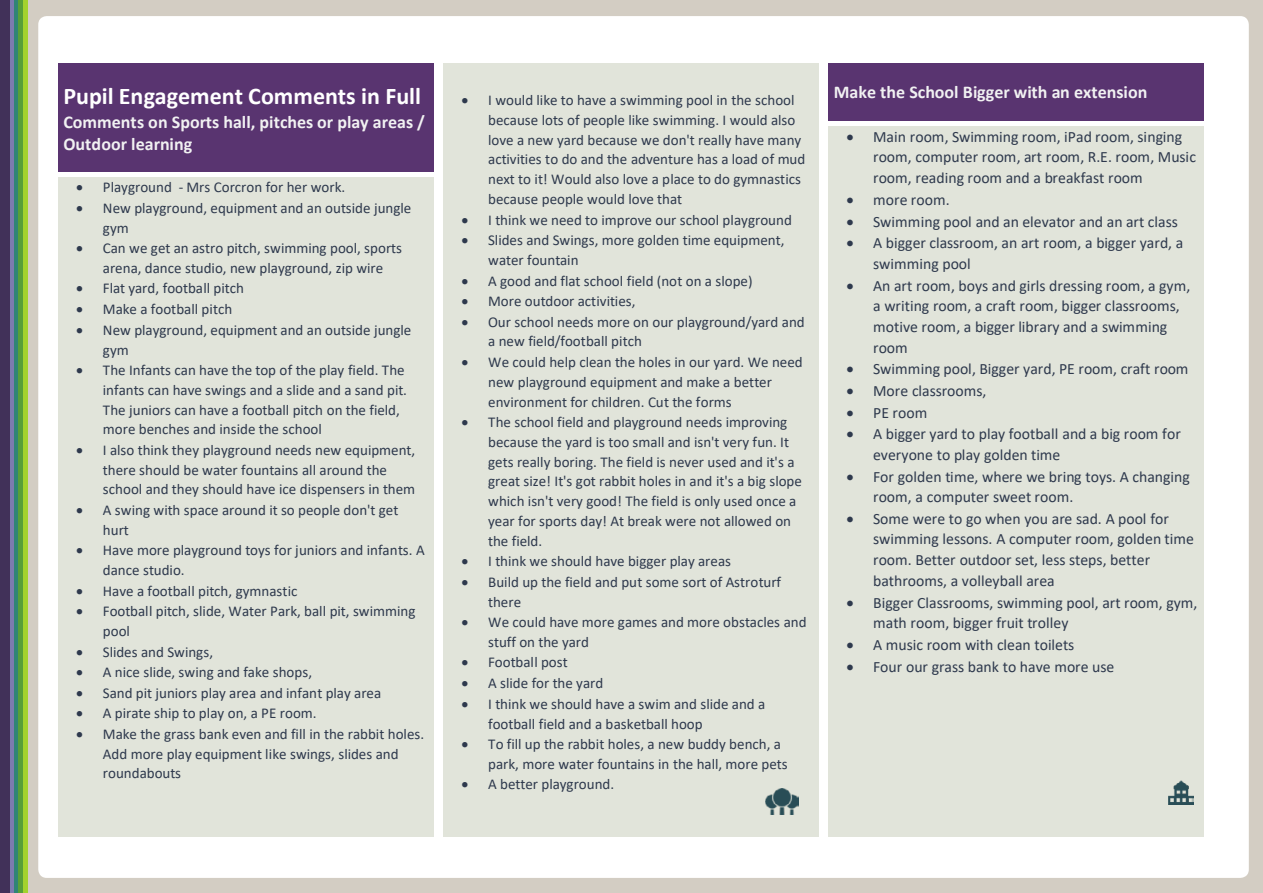
<style>
.page{position:relative;width:1263px;height:893px;background:#fff}
.page>*{position:absolute;margin:0;border:0;box-sizing:border-box;transform-origin:0 0}
.t1{font:700 24px "Calibri";letter-spacing:-.005em;color:#fff}
.t2{font:700 18px/22px "Calibri";letter-spacing:.005em;color:#f1f1f2}
.t3{font:15.75px/20.7px "Calibri";color:#2e394d}
.t4{font:15px/19.8px "Calibri";color:#2e394d}
</style>
<div class="page">
<div style="left:28px;top:0;width:1235px;height:893px;background:#d3cdc3"></div>
<div style="left:38px;top:16px;width:1211px;height:862px;background:#fff;border-radius:9px"></div>
<div style="left:7px;top:0;width:11px;height:893px;background:#7c7baf"></div>
<div style="left:14px;top:0;width:5px;height:893px;background:#308476"></div>
<hr style="left:19px;top:0;width:4px;height:893px;background:#579f39">
<div style="left:23px;top:0;width:5px;height:893px;background:#a3d22e"></div>
<div style="left:0;top:0;width:10px;height:893px;background:#413159"></div>
<div style="left:58px;top:63px;width:376px;height:110px;background:#593470"></div>
<div style="left:58px;top:177px;width:376px;height:659px;background:#e1e4da"></div>
<div style="left:443px;top:63px;width:376px;height:773px;background:#e1e4da"></div>
<div style="left:828px;top:63px;width:376px;height:59px;background:#593470"></div>
<div style="left:828px;top:126px;width:376px;height:710px;background:#e1e4da"></div>
<img style="left:766px;top:789px;width:32px;height:25px">
<img style="left:1168px;top:781px;width:26px;height:24px">
<h1 class="t1" style="left:64px;top:79px;width:359px">Pupil Engagement Comments in Full</h1>
<p class="t2" style="left:64px;top:110px;width:363px">Comments on Sports hall, pitches or play areas /<br>Outdoor learning</p>
<p class="t4" style="left:76px;top:177px;width:270px">• Playground - Mrs Corcron for her work.</p>
<p class="t4" style="left:103px;top:197px;width:310px;text-indent:-27px">• New playground, equipment and an outside jungle gym</p>
<p class="t4" style="left:76px;top:238px;width:327px;text-align:center">• Can we get an astro pitch, swimming pool, sports arena, dance studio, new playground, zip wire</p>
<p class="t4" style="left:76px;top:278px;width:169px">• Flat yard, football pitch</p>
<p class="t4" style="left:76px;top:299px;width:157px">• Make a football pitch</p>
<p class="t4" style="left:103px;top:319px;width:310px;text-indent:-27px">• New playground, equipment and an outside jungle gym</p>
<p class="t4" style="left:103px;top:359px;width:306px;text-indent:-27px">• The Infants can have the top of the play field. The infants can have swings and a slide and a sand pit.<br>The juniors can have a football pitch on the field, more benches and inside the school</p>
<p class="t4" style="left:103px;top:439px;width:314px;text-indent:-27px">• I also think they playground needs new equipment, there should be water fountains all around the school and they should have ice dispensers in them</p>
<p class="t4" style="left:103px;top:499px;width:297px;text-indent:-27px">• A swing with space around it so people don't get hurt</p>
<p class="t4" style="left:103px;top:540px;width:323px;text-indent:-27px">• Have more playground toys for juniors and infants. A dance studio.</p>
<p class="t4" style="left:76px;top:580px;width:223px">• Have a football pitch, gymnastic</p>
<p class="t4" style="left:103px;top:601px;width:314px;text-indent:-27px">• Football pitch, slide, Water Park, ball pit, swimming pool</p>
<p class="t4" style="left:76px;top:641px;width:138px">• Slides and Swings,</p>
<p class="t4" style="left:76px;top:662px;width:237px">• A nice slide, swing and fake shops,</p>
<p class="t4" style="left:76px;top:683px;width:306px">• Sand pit juniors play area and infant play area</p>
<p class="t4" style="left:76px;top:703px;width:242px">• A pirate ship to play on, a PE room.</p>
<p class="t4" style="left:103px;top:723px;width:323px;text-indent:-27px">• Make the grass bank even and fill in the rabbit holes.<br>Add more play equipment like swings, slides and roundabouts</p>
<p class="t4" style="left:488px;top:90px;width:319px;text-indent:-27px">• I would like to have a swimming pool in the school because lots of people like swimming. I would also love a new yard because we don't really have many activities to do and the adventure has a load of mud next to it! Would also love a place to do gymnastics because people would love that</p>
<p class="t4" style="left:462px;top:209px;width:332px">• I think we need to improve our school playground</p>
<p class="t4" style="left:488px;top:230px;width:298px;text-indent:-27px">• Slides and Swings, more golden time equipment, water fountain</p>
<p class="t4" style="left:462px;top:270px;width:292px">• A good and flat school field (not on a slope)</p>
<p class="t4" style="left:462px;top:291px;width:175px">• More outdoor activities,</p>
<p class="t4" style="left:488px;top:312px;width:318px;text-indent:-27px">• Our school needs more on our playground/yard and a new field/football pitch</p>
<p class="t4" style="left:488px;top:352px;width:316px;text-indent:-27px">• We could help clean the holes in our yard. We need new playground equipment and make a better environment for children. Cut the forms</p>
<p class="t4" style="left:488px;top:412px;width:315px;text-indent:-27px">• The school field and playground needs improving because the yard is too small and isn't very fun. It gets really boring. The field is never used and it's a great size! It's got rabbit holes in and it's a big slope which isn't very good! The field is only used once a year for sports day! At break were not allowed on the field.</p>
<p class="t4" style="left:462px;top:551px;width:271px">• I think we should have bigger play areas</p>
<p class="t4" style="left:488px;top:571px;width:294px;text-indent:-27px">• Build up the field and put some sort of Astroturf there</p>
<p class="t4" style="left:488px;top:612px;width:320px;text-indent:-27px">• We could have more games and more obstacles and stuff on the yard</p>
<p class="t4" style="left:462px;top:652px;width:108px">• Football post</p>
<p class="t4" style="left:462px;top:673px;width:143px">• A slide for the yard</p>
<p class="t4" style="left:488px;top:693px;width:279px;text-indent:-27px">• I think we should have a swim and slide and a football field and a basketball hoop</p>
<p class="t4" style="left:488px;top:734px;width:301px;text-indent:-27px">• To fill up the rabbit holes, a new buddy bench, a park, more water fountains in the hall, more pets</p>
<p class="t4" style="left:462px;top:774px;width:154px">• A better playground.</p>
<p class="t2" style="left:834px;top:81px;width:315px">Make the School Bigger with an extension</p>
<p class="t3" style="left:873px;top:126px;width:324px;text-indent:-27px">• Main room, Swimming room, iPad room, singing room, computer room, art room, R.E. room, Music room, reading room and a breakfast room</p>
<p class="t3" style="left:846px;top:189px;width:105px">• more room.</p>
<p class="t3" style="left:846px;top:211px;width:333px">• Swimming pool and an elevator and an art class</p>
<p class="t3" style="left:873px;top:232px;width:312px;text-indent:-27px">• A bigger classroom, an art room, a bigger yard, a swimming pool</p>
<p class="t3" style="left:873px;top:275px;width:319px;text-indent:-27px">• An art room, boys and girls dressing room, a gym, a writing room, a craft room, bigger classrooms, motive room, a bigger library and a swimming room</p>
<p class="t3" style="left:846px;top:358px;width:343px">• Swimming pool, Bigger yard, PE room, craft room</p>
<p class="t3" style="left:846px;top:380px;width:141px">• More classrooms,</p>
<p class="t3" style="left:846px;top:402px;width:82px">• PE room</p>
<p class="t3" style="left:873px;top:423px;width:309px;text-indent:-27px">• A bigger yard to play football and a big room for everyone to play golden time</p>
<p class="t3" style="left:873px;top:466px;width:318px;text-indent:-27px">• For golden time, where we bring toys. A changing room, a computer sweet room.</p>
<p class="t3" style="left:873px;top:508px;width:322px;text-indent:-27px">• Some were to go when you are sad. A pool for swimming lessons. A computer room, golden time room. Better outdoor set, less steps, better bathrooms, a volleyball area</p>
<p class="t3" style="left:873px;top:592px;width:326px;text-indent:-27px">• Bigger Classrooms, swimming pool, art room, gym, math room, bigger fruit trolley</p>
<p class="t3" style="left:846px;top:634px;width:229px">• A music room with clean toilets</p>
<p class="t3" style="left:846px;top:656px;width:269px">• Four our grass bank to have more use</p>
</div>
